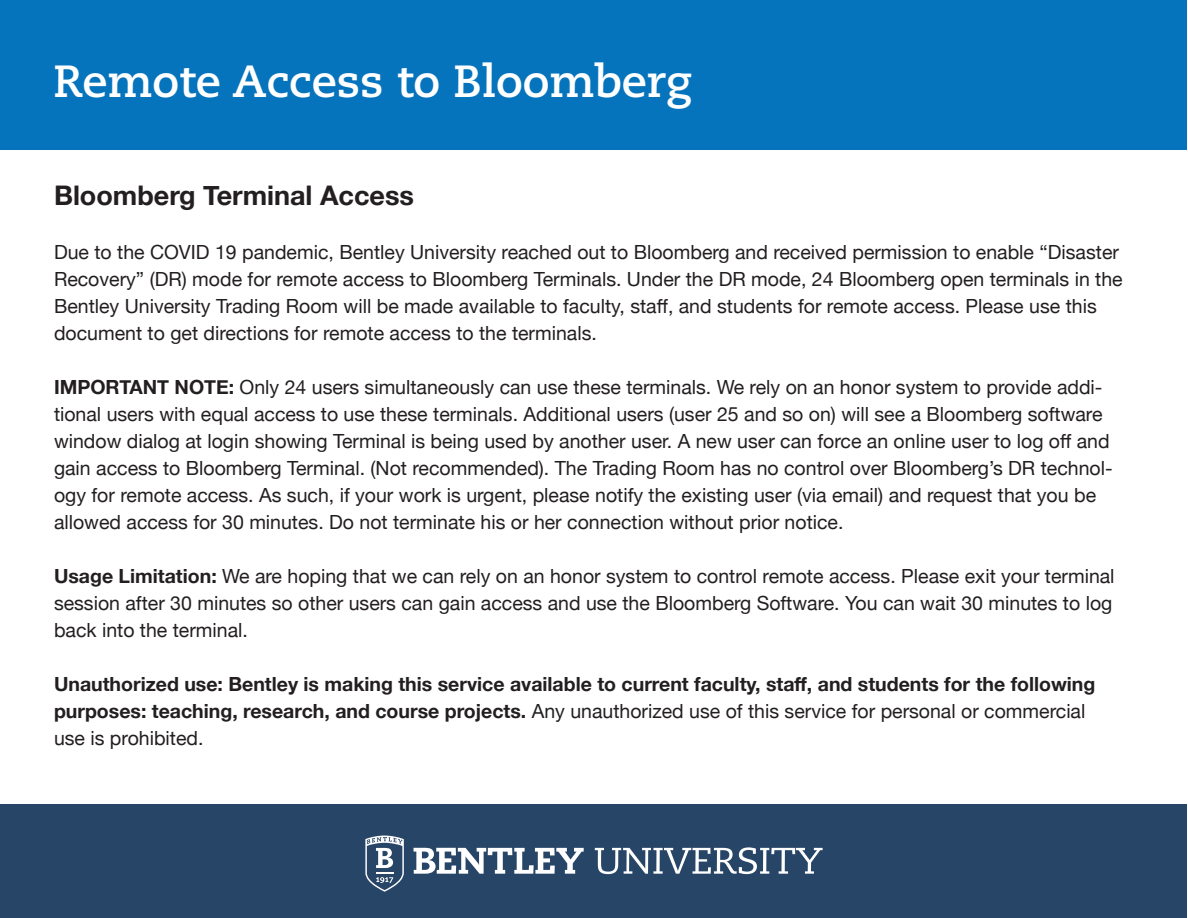
<style>
.page{position:relative;width:1188px;height:918px;background:#fff}
.page>*{position:absolute;margin:0;border:0;box-sizing:border-box;transform-origin:0 0}
.t1{font:700 45px "Caecilia LT Std";color:#fff}
.t2{font:700 27px "Helvetica Neue";color:#231f20}
.t3{font:19.5px/27px "Helvetica Neue";color:#231f20}
.t4{font:700 19.5px/27px "Helvetica Neue";color:#231f20}
.s1{font-weight:700}
.s2{font-weight:400}
</style>
<div class="page">
<div style="left:1px;top:804px;width:1186px;height:114px;background:#274566"></div>
<svg style="left:414px;top:848px;width:170px;height:26px"></svg>
<svg style="left:595px;top:847px;width:228px;height:27px"></svg>
<svg style="left:365px;top:836px;width:39px;height:56px"></svg>
<div style="left:1px;top:0;width:1186px;height:150px;background:#0574bc"></div>
<p class="t1" style="left:53px;top:54px;width:640px">Remote Access to Bloomberg</p>
<p class="t2" style="left:54px;top:174px;width:362px">Bloomberg Terminal Access</p>
<p class="t3" style="left:54px;top:239px;width:1070px">Due to the COVID 19 pandemic, Bentley University reached out to Bloomberg and received permission to enable “Disaster Recovery” (DR) mode for remote access to Bloomberg Terminals. Under the DR mode, 24 Bloomberg open terminals in the Bentley University Trading Room will be made available to faculty, staff, and students for remote access. Please use this document to get directions for remote access to the terminals.</p>
<p class="t3" style="left:54px;top:374px;width:1060px"><span class="s1">IMPORTANT NOTE:</span> Only 24 users simultaneously can use these terminals. We rely on an honor system to provide addi&shy;tional users with equal access to use these terminals. Additional users (user 25 and so on) will see a Bloomberg software window dialog at login showing Terminal is being used by another user. A new user can force an online user to log off and gain access to Bloomberg Terminal. (Not recommended). The Trading Room has no control over Bloomberg’s DR technol&shy;ogy for remote access. As such, if your work is urgent, please notify the existing user (via email) and request that you be allowed access for 30 minutes. Do not terminate his or her connection without prior notice.</p>
<p class="t3" style="left:54px;top:563px;width:1062px;text-align:justify"><span class="s1">Usage Limitation:</span> We are hoping that we can rely on an honor system to control remote access. Please exit your terminal session after 30 minutes so other users can gain access and use the Bloomberg Software. You can wait 30 minutes to log back into the terminal.</p>
<p class="t4" style="left:54px;top:671px;width:1043px">Unauthorized use: Bentley is making this service available to current faculty, staff, and students for the following purposes: teaching, research, and course projects. <span class="s2">Any unauthorized use of this service for personal or commercial use is prohibited.</span></p>
</div>
